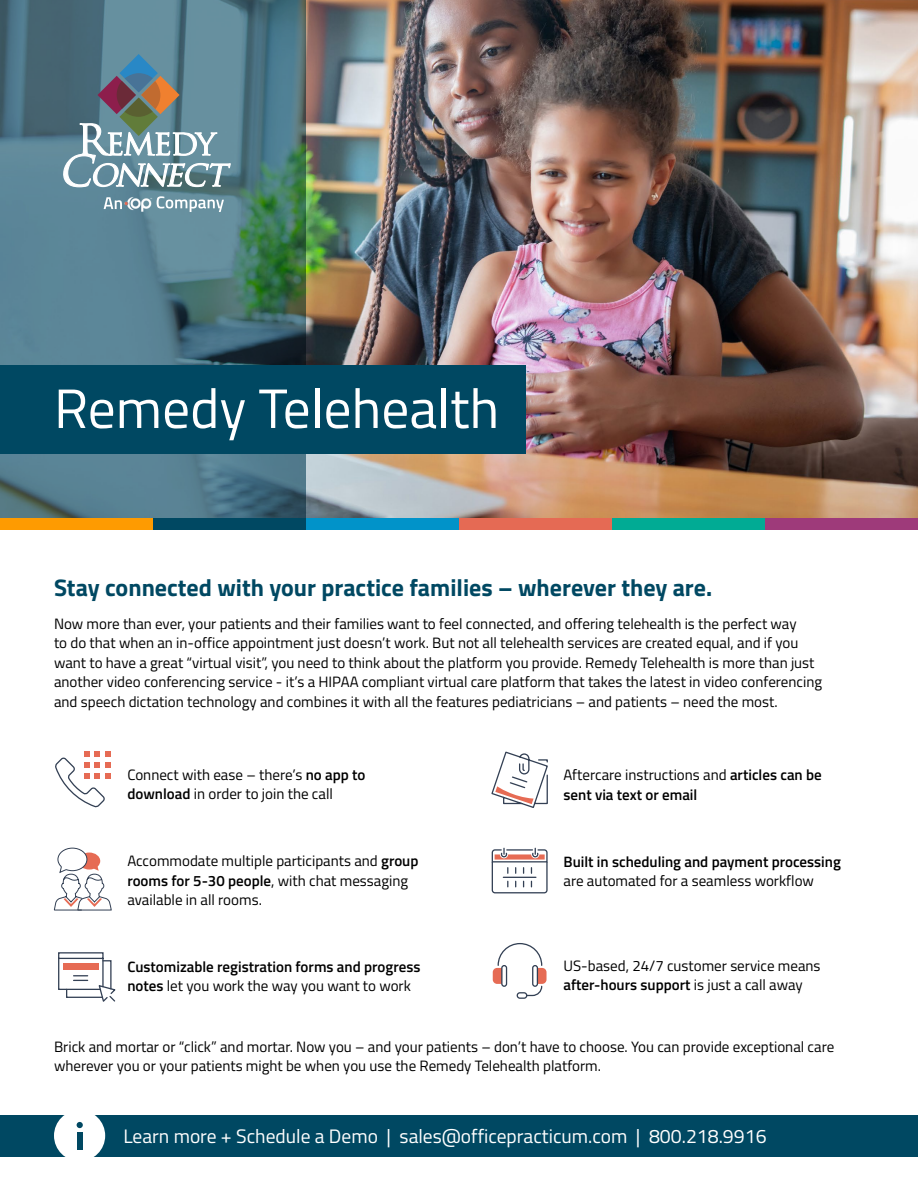
<style>
.page{position:relative;width:918px;height:1188px;background:#fff}
.page>*{position:absolute;margin:0;border:0;box-sizing:border-box;transform-origin:0 0}
.t1{font:55.5px "Titillium Web";color:#fff}
.t2{font:700 24px "Titillium Web";color:#004862}
.t3{font:19.5px "Titillium Web";color:#fff}
.t4{font:15px/19.5px "Titillium Web";color:#000}
.t5{font:600 15px/19.5px "Titillium Web";color:#000}
.s1{font-weight:600}
.s2{font-weight:400}
</style>
<div class="page">
<img style="left:306px;top:0;width:612px;height:518px">
<svg style="left:0;top:0;width:306px;height:518px;background:#517a84"></svg>
<div style="left:0;top:365px;width:526px;height:89px;background:#004862"></div>
<div style="left:0;top:518px;width:153px;height:12px;background:#fe9b01"></div>
<div style="left:153px;top:518px;width:153px;height:12px;background:#004862"></div>
<div style="left:306px;top:518px;width:153px;height:12px;background:#0193c9"></div>
<div style="left:612px;top:518px;width:153px;height:12px;background:#01ab94"></div>
<div style="left:765px;top:518px;width:153px;height:12px;background:#9e3a7a"></div>
<div style="left:459px;top:518px;width:153px;height:12px;background:#e56a54"></div>
<div style="left:0;top:1115px;width:918px;height:41px;background:#004862"></div>
<div style="left:54px;top:1110px;width:51px;height:51px;background:#fff;border-radius:50%"></div>
<div style="left:77px;top:1132px;width:6px;height:17px;background:#004862"></div>
<svg style="left:77px;top:1122px;width:6px;height:6px"></svg>
<svg style="left:63px;top:54px;width:168px;height:158px;background:#748f98"></svg>
<img style="left:125px;top:197px;width:27px;height:14px">
<svg style="left:55px;top:752px;width:56px;height:56px"></svg>
<svg style="left:491px;top:751px;width:57px;height:57px"></svg>
<svg style="left:491px;top:847px;width:57px;height:47px"></svg>
<svg style="left:493px;top:943px;width:54px;height:56px"></svg>
<svg style="left:53px;top:847px;width:59px;height:64px"></svg>
<svg style="left:58px;top:952px;width:58px;height:50px"></svg>
<h1 class="t1" style="left:54px;top:368px;width:447px">Remedy Telehealth</h1>
<h2 class="t2" style="left:54px;top:569px;width:660px">Stay connected with your practice families – wherever they are.</h2>
<p class="t4" style="left:54px;top:613px;width:770px">Now more than ever, your patients and their families want to feel connected, and offering telehealth is the perfect way<br>to do that when an in-office appointment just doesn’t work. But not all telehealth services are created equal, and if you want to have a great “virtual visit”, you need to think about the platform you provide. Remedy Telehealth is more than just another video conferencing service - it’s a HIPAA compliant virtual care platform that takes the latest in video conferencing and speech dictation technology and combines it with all the features pediatricians – and patients – need the most.</p>
<p class="t4" style="left:127px;top:764px;width:240px">Connect with ease – there’s <span class="s1">no app to download</span> in order to join the call</p>
<p class="t5" style="left:563px;top:765px;width:260px"><span class="s2">Aftercare instructions and</span> articles can be sent via text or email</p>
<p class="t4" style="left:127px;top:850px;width:293px">Accommodate multiple participants and <span class="s1">group rooms for 5-30 people</span>, with chat messaging available in all rooms.</p>
<p class="t5" style="left:563px;top:851px;width:279px">Built in scheduling and payment processing</p>
<p class="t4" style="left:563px;top:871px;width:252px">are automated for a seamless workflow</p>
<p class="t5" style="left:127px;top:956px;width:295px">Customizable registration forms and progress notes <span class="s2">let you work the way you want to work</span></p>
<p class="t4" style="left:563px;top:955px;width:259px">US-based, 24/7 customer service means <span class="s1">after-hours support</span> is just a call away</p>
<p class="t4" style="left:54px;top:1036px;width:782px">Brick and mortar or “click” and mortar. Now you – and your patients – don’t have to choose. You can provide exceptional care wherever you or your patients might be when you use the Remedy Telehealth platform.</p>
<h3 class="t3" style="left:123px;top:1122px;width:645px">Learn more + Schedule a Demo | sales@officepracticum.com | 800.218.9916</h3>
</div>
